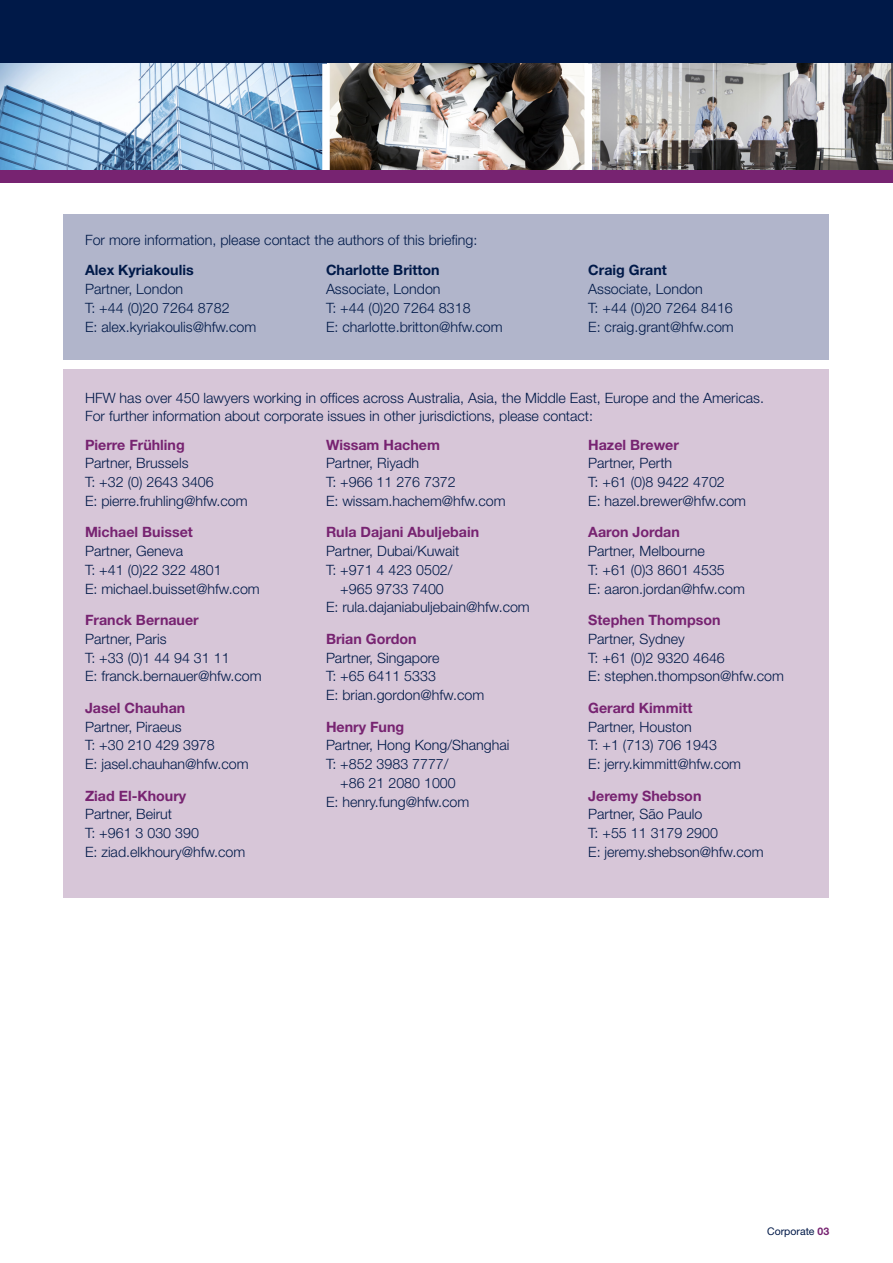
<style>
.page{position:relative;width:893px;height:1263px;background:#fff}
.page>*{position:absolute;margin:0;border:0;box-sizing:border-box;transform-origin:0 0}
.BRIEFING_-_Contact_D{font:300 14.25px/18.8px "Helvetica Neue LT Std";color:#001948}
.BRIEFING_-_Bodytext{font:300 14.25px/18.8px "Helvetica Neue LT Std";color:#001948}
.BRIEFING_-_Contact_N{font:700 14.25px "Helvetica Neue LT Std";color:#772371}
.BRIEFING_-_Contact_N-2{font:700 14.25px "Helvetica Neue LT Std";color:#001948}
.BRIEFING_-_Footer__P{font:10.5px "Helvetica Neue LT Std";color:#001948}
.s1{font-weight:700;color:#772371}
</style>
<div class="page">
<div style="left:64px;top:214px;width:765px;height:145px;background:#b1b5cb"></div>
<div style="left:64px;top:369px;width:765px;height:528px;background:#d7c6d8"></div>
<div style="left:0;top:0;width:893px;height:170px;background:#001948"></div>
<img style="left:330px;top:64px;width:254px;height:106px">
<svg style="left:592px;top:64px;width:301px;height:106px;background:#979595"></svg>
<div style="left:584px;top:64px;width:8px;height:106px;background:#fff"></div>
<svg style="left:0;top:64px;width:322px;height:106px;background:#9fc2de"></svg>
<div style="left:322px;top:64px;width:8px;height:106px;background:#fff"></div>
<div style="left:0;top:170px;width:893px;height:13px;background:#772371"></div>
<p class="BRIEFING_-_Bodytext" style="left:85px;top:231px;width:394px">For more information, please contact the authors of this briefing:</p>
<p class="BRIEFING_-_Contact_N-2" style="left:85px;top:261px;width:110px">Alex Kyriakoulis</p>
<p class="BRIEFING_-_Contact_D" style="left:85px;top:279px;width:100px">Partner, London</p>
<p class="BRIEFING_-_Contact_D" style="left:85px;top:298px;width:146px">T: +44 (0)20 7264 8782</p>
<p class="BRIEFING_-_Contact_D" style="left:85px;top:317px;width:173px">E: alex.kyriakoulis@hfw.com</p>
<p class="BRIEFING_-_Contact_N-2" style="left:326px;top:261px;width:115px">Charlotte Britton</p>
<p class="BRIEFING_-_Contact_D" style="left:326px;top:279px;width:116px">Associate, London</p>
<p class="BRIEFING_-_Contact_D" style="left:326px;top:298px;width:146px">T: +44 (0)20 7264 8318</p>
<p class="BRIEFING_-_Contact_D" style="left:326px;top:317px;width:178px">E: charlotte.britton@hfw.com</p>
<p class="BRIEFING_-_Contact_N-2" style="left:588px;top:261px;width:80px">Craig Grant</p>
<p class="BRIEFING_-_Contact_D" style="left:588px;top:279px;width:116px">Associate, London</p>
<p class="BRIEFING_-_Contact_D" style="left:588px;top:298px;width:146px">T: +44 (0)20 7264 8416</p>
<p class="BRIEFING_-_Contact_D" style="left:588px;top:317px;width:147px">E: craig.grant@hfw.com</p>
<p class="BRIEFING_-_Bodytext" style="left:85px;top:388px;width:680px">HFW has over 450 lawyers working in offices across Australia, Asia, the Middle East, Europe and the Americas.<br>For further information about corporate issues in other jurisdictions, please contact:</p>
<p class="BRIEFING_-_Contact_N" style="left:85px;top:436px;width:101px">Pierre Frühling</p>
<p class="BRIEFING_-_Contact_D" style="left:85px;top:454px;width:164px">Partner, Brussels<br>T: +32 (0) 2643 3406<br>E: pierre.fruhling@hfw.com</p>
<p class="BRIEFING_-_Contact_N" style="left:85px;top:523px;width:109px">Michael Buisset</p>
<p class="BRIEFING_-_Contact_D" style="left:85px;top:541px;width:176px">Partner, Geneva<br>T: +41 (0)22 322 4801<br>E: michael.buisset@hfw.com</p>
<p class="BRIEFING_-_Contact_N" style="left:85px;top:611px;width:115px">Franck Bernauer</p>
<p class="BRIEFING_-_Contact_D" style="left:85px;top:629px;width:83px">Partner, Paris</p>
<p class="BRIEFING_-_Contact_D" style="left:85px;top:648px;width:178px">T: +33 (0)1 44 94 31 11<br>E: franck.bernauer@hfw.com</p>
<p class="BRIEFING_-_Contact_N" style="left:85px;top:699px;width:102px">Jasel Chauhan</p>
<p class="BRIEFING_-_Contact_D" style="left:85px;top:717px;width:98px">Partner, Piraeus</p>
<p class="BRIEFING_-_Contact_D" style="left:85px;top:736px;width:131px">T: +30 210 429 3978</p>
<p class="BRIEFING_-_Contact_D" style="left:85px;top:754px;width:165px">E: jasel.chauhan@hfw.com</p>
<p class="BRIEFING_-_Contact_N" style="left:85px;top:787px;width:103px">Ziad El-Khoury</p>
<p class="BRIEFING_-_Contact_D" style="left:85px;top:805px;width:89px">Partner, Beirut</p>
<p class="BRIEFING_-_Contact_D" style="left:85px;top:823px;width:115px">T: +961 3 030 390</p>
<p class="BRIEFING_-_Contact_D" style="left:85px;top:842px;width:162px">E: ziad.elkhoury@hfw.com</p>
<p class="BRIEFING_-_Contact_N" style="left:326px;top:436px;width:115px">Wissam Hachem</p>
<p class="BRIEFING_-_Contact_D" style="left:326px;top:454px;width:95px">Partner, Riyadh</p>
<p class="BRIEFING_-_Contact_D" style="left:326px;top:472px;width:131px">T: +966 11 276 7372</p>
<p class="BRIEFING_-_Contact_D" style="left:326px;top:491px;width:181px">E: wissam.hachem@hfw.com</p>
<p class="BRIEFING_-_Contact_N" style="left:326px;top:523px;width:155px">Rula Dajani Abuljebain</p>
<p class="BRIEFING_-_Contact_D" style="left:326px;top:541px;width:135px">Partner, Dubai/Kuwait</p>
<p class="BRIEFING_-_Contact_D" style="left:326px;top:560px;width:128px;text-align:center">T: +971 4 423 0502/ +965 9733 7400</p>
<p class="BRIEFING_-_Contact_D" style="left:326px;top:598px;width:205px">E: rula.dajaniabuljebain@hfw.com</p>
<p class="BRIEFING_-_Contact_N" style="left:326px;top:630px;width:92px">Brian Gordon</p>
<p class="BRIEFING_-_Contact_D" style="left:326px;top:648px;width:115px">Partner, Singapore</p>
<p class="BRIEFING_-_Contact_D" style="left:326px;top:667px;width:160px">T: +65 6411 5333<br>E: brian.gordon@hfw.com</p>
<p class="BRIEFING_-_Contact_N" style="left:326px;top:718px;width:80px">Henry Fung</p>
<p class="BRIEFING_-_Contact_D" style="left:326px;top:736px;width:185px">Partner, Hong Kong/Shanghai</p>
<p class="BRIEFING_-_Contact_D" style="left:326px;top:754px;width:124px">T: +852 3983 7777/</p>
<p class="BRIEFING_-_Contact_D" style="left:340px;top:773px;width:117px">+86 21 2080 1000</p>
<p class="BRIEFING_-_Contact_D" style="left:326px;top:792px;width:145px">E: henry.fung@hfw.com</p>
<p class="BRIEFING_-_Contact_N" style="left:588px;top:436px;width:92px">Hazel Brewer</p>
<p class="BRIEFING_-_Contact_D" style="left:588px;top:454px;width:85px">Partner, Perth</p>
<p class="BRIEFING_-_Contact_D" style="left:588px;top:472px;width:138px">T: +61 (0)8 9422 4702</p>
<p class="BRIEFING_-_Contact_D" style="left:588px;top:491px;width:159px">E: hazel.brewer@hfw.com</p>
<p class="BRIEFING_-_Contact_N" style="left:588px;top:523px;width:93px">Aaron Jordan</p>
<p class="BRIEFING_-_Contact_D" style="left:588px;top:541px;width:118px">Partner, Melbourne</p>
<p class="BRIEFING_-_Contact_D" style="left:588px;top:560px;width:138px">T: +61 (0)3 8601 4535</p>
<p class="BRIEFING_-_Contact_D" style="left:588px;top:579px;width:158px">E: aaron.jordan@hfw.com</p>
<p class="BRIEFING_-_Contact_N" style="left:588px;top:611px;width:134px">Stephen Thompson</p>
<p class="BRIEFING_-_Contact_D" style="left:588px;top:629px;width:98px">Partner, Sydney</p>
<p class="BRIEFING_-_Contact_D" style="left:588px;top:648px;width:138px">T: +61 (0)2 9320 4646</p>
<p class="BRIEFING_-_Contact_D" style="left:588px;top:667px;width:197px">E: stephen.thompson@hfw.com</p>
<p class="BRIEFING_-_Contact_N" style="left:588px;top:699px;width:106px">Gerard Kimmitt</p>
<p class="BRIEFING_-_Contact_D" style="left:588px;top:717px;width:105px">Partner, Houston</p>
<p class="BRIEFING_-_Contact_D" style="left:588px;top:736px;width:130px">T: +1 (713) 706 1943</p>
<p class="BRIEFING_-_Contact_D" style="left:588px;top:754px;width:154px">E: jerry.kimmitt@hfw.com</p>
<p class="BRIEFING_-_Contact_N" style="left:588px;top:787px;width:115px">Jeremy Shebson</p>
<p class="BRIEFING_-_Contact_D" style="left:588px;top:805px;width:116px">Partner, São Paulo</p>
<p class="BRIEFING_-_Contact_D" style="left:588px;top:823px;width:131px">T: +55 11 3179 2900</p>
<p class="BRIEFING_-_Contact_D" style="left:588px;top:842px;width:177px">E: jeremy.shebson@hfw.com</p>
<p class="BRIEFING_-_Footer__P" style="left:767px;top:1225px;width:64px">Corporate <span class="s1">03</span></p>
</div>
